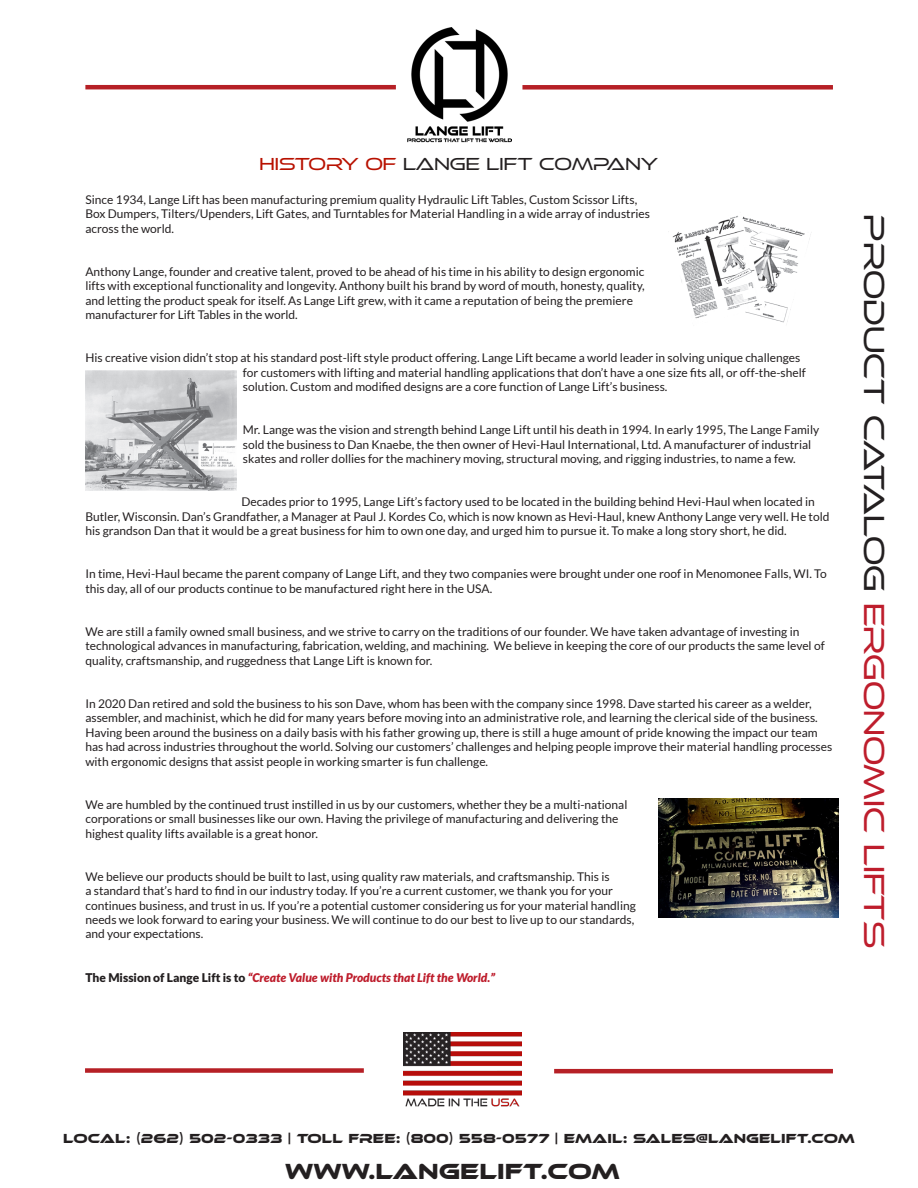
<style>
.page{position:relative;width:918px;height:1188px;background:#fff}
.page>*{position:absolute;margin:0;border:0;box-sizing:border-box;transform-origin:0 0}
.t1{font:30px "Ethnocentric Lt";color:#231f20}
.t2{font:22.5px "Ethnocentric Rg";color:#231f20}
.t3{font:18px "Ethnocentric Lt";color:#231f20}
.t4{font:13.5px "Ethnocentric Rg";color:#231f20}
.t5{font:12px/14.4px "Lato";color:#231f20}
.t6{font:italic 900 12px "Lato";color:#be1d2c}
.s1{color:#b81100}
.s2{font-style:normal;color:#231f20}
.s3{color:#be1d2c}
</style>
<div class="page">
<img style="left:403px;top:1033px;width:119px;height:74px">
<div style="left:85px;top:1068px;width:279px;height:5px;background:#b62026"></div>
<hr style="left:554px;top:1069px;width:279px;height:4px;background:#b62026">
<img style="left:408px;top:28px;width:103px;height:114px">
<hr style="left:85px;top:85px;width:311px;height:4px;background:#b62026">
<div style="left:522px;top:85px;width:311px;height:5px;background:#b62026"></div>
<img style="left:85px;top:371px;width:151px;height:119px">
<img style="left:668px;top:215px;width:143px;height:108px">
<img style="left:658px;top:799px;width:180px;height:119px">
<p class="t3" style="left:260px;top:153px;width:400px"><span class="s1">HISTORY OF</span> LANGE LIFT COMPANY</p>
<p class="t5" style="left:85px;top:192px;width:566px">Since 1934, Lange Lift has been manufacturing premium quality Hydraulic Lift Tables, Custom Scissor Lifts,<br>Box Dumpers, Tilters/Upenders, Lift Gates, and Turntables for Material Handling in a wide array of industries across the world.</p>
<p class="t5" style="left:85px;top:264px;width:561px">Anthony Lange, founder and creative talent, proved to be ahead of his time in his ability to design ergonomic lifts with exceptional functionality and longevity. Anthony built his brand by word of mouth, honesty, quality, and letting the product speak for itself. As Lange Lift grew, with it came a reputation of being the premiere manufacturer for Lift Tables in the world.</p>
<p class="t5" style="left:243px;top:351px;width:564px;text-indent:-158px">His creative vision didn’t stop at his standard post-lift style product offering. Lange Lift became a world leader in solving unique challenges for customers with lifting and material handling applications that don’t have a one size fits all, or off-the-shelf solution. Custom and modified designs are a core function of Lange Lift’s business.</p>
<p class="t5" style="left:243px;top:423px;width:578px">Mr. Lange was the vision and strength behind Lange Lift until his death in 1994. In early 1995, The Lange Family sold the business to Dan Knaebe, the then owner of Hevi-Haul International, Ltd. A manufacturer of industrial skates and roller dollies for the machinery moving, structural moving, and rigging industries, to name a few.</p>
<p class="t5" style="left:85px;top:495px;width:746px;text-indent:156px">Decades prior to 1995, Lange Lift’s factory used to be located in the building behind Hevi-Haul when located in<br>Butler, Wisconsin. Dan’s Grandfather, a Manager at Paul J. Kordes Co, which is now known as Hevi-Haul, knew Anthony Lange very well. He told his grandson Dan that it would be a great business for him to own one day, and urged him to pursue it. To make a long story short, he did.</p>
<p class="t5" style="left:85px;top:567px;width:743px">In time, Hevi-Haul became the parent company of Lange Lift, and they two companies were brought under one roof in Menomonee Falls, WI. To this day, all of our products continue to be manufactured right here in the USA.</p>
<p class="t5" style="left:85px;top:624px;width:741px">We are still a family owned small business, and we strive to carry on the traditions of our founder. We have taken advantage of investing in technological advances in manufacturing, fabrication, welding, and machining. We believe in keeping the core of our products the same level of quality, craftsmanship, and ruggedness that Lange Lift is known for.</p>
<p class="t5" style="left:85px;top:696px;width:748px">In 2020 Dan retired and sold the business to his son Dave, whom has been with the company since 1998. Dave started his career as a welder, assembler, and machinist, which he did for many years before moving into an administrative role, and learning the clerical side of the business.<br>Having been around the business on a daily basis with his father growing up, there is still a huge amount of pride knowing the impact our team has had across industries throughout the world. Solving our customers’ challenges and helping people improve their material handling processes with ergonomic designs that assist people in working smarter is fun challenge.</p>
<p class="t5" style="left:85px;top:797px;width:544px">We are humbled by the continued trust instilled in us by our customers, whether they be a multi-national corporations or small businesses like our own. Having the privilege of manufacturing and delivering the highest quality lifts available is a great honor.</p>
<p class="t5" style="left:85px;top:869px;width:552px">We believe our products should be built to last, using quality raw materials, and craftsmanship. This is<br>a standard that’s hard to find in our industry today. If you’re a current customer, we thank you for your continues business, and trust in us. If you’re a potential customer considering us for your material handling needs we look forward to earing your business. We will continue to do our best to live up to our standards, and your expectations.</p>
<p class="t6" style="left:85px;top:970px;width:411px"><span class="s2">The Mission of Lange Lift is to</span> “Create Value with Products that Lift the World.”</p>
<p class="t1" style="left:892px;top:214px;width:735px;rotate:90deg">PRODUCT CATALOG <span class="s3">ergonomic LIFTS</span></p>
<p class="t4" style="left:63px;top:1130px;width:793px">LOCAL: (262) 502-0333 | TOLL FREE: (800) 558-0577 | EMAIL: SALES@LANGELIFT.COM</p>
<p class="t2" style="left:285px;top:1157px;width:336px">WWW.LANGELIFT.COM</p>
</div>
